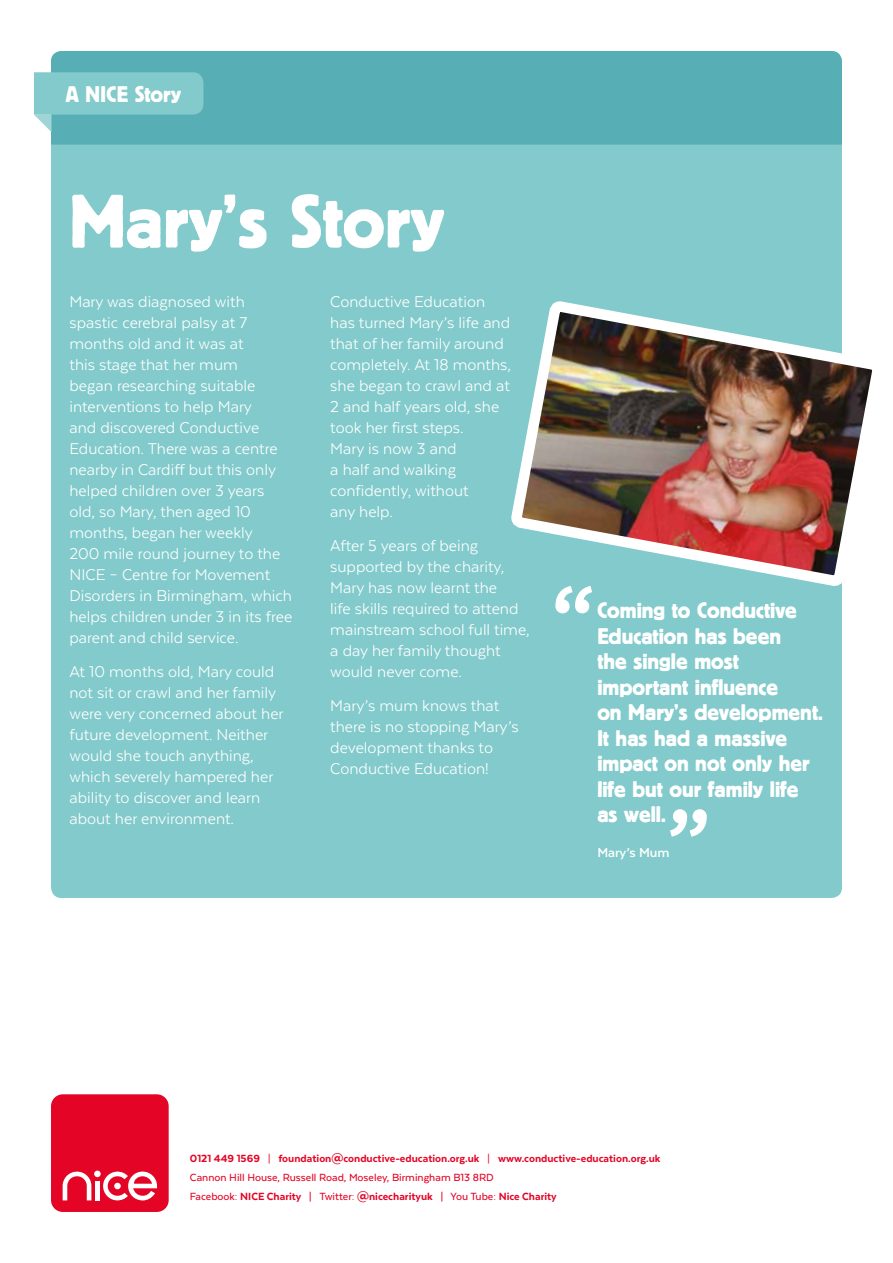
<style>
.page{position:relative;width:893px;height:1263px;background:#fff}
.page>*{position:absolute;margin:0;border:0;box-sizing:border-box;transform-origin:0 0}
.t1{font:75px "Block BE";color:#fff}
.t2{font:22.5px/25.5px "Block BE";color:#fff}
.t3{font:18px/21px "Texta";color:#fff}
.t4{font:700 15px "Texta";color:#fff}
.t5{font:800 12px/19.2px "Texta";color:#e40425}
.s1{font-weight:400}
.s2{font-weight:500}
</style>
<div class="page">
<div style="left:51px;top:51px;width:791px;height:847px;background:#82cacb;border-radius:11px"></div>
<div style="left:51px;top:51px;width:791px;height:94px;background:#57aeb5"></div>
<svg style="left:34px;top:72px;width:169px;height:60px"></svg>
<div style="left:51px;top:1094px;width:118px;height:118px;background:#e40425;border-radius:12px"></div>
<svg style="left:63px;top:1171px;width:28px;height:29px"></svg>
<div style="left:95px;top:1181px;width:5px;height:19px;background:#fff"></div>
<div style="left:94px;top:1170px;width:7px;height:7px;background:#fff;border-radius:50%"></div>
<svg style="left:103px;top:1171px;width:54px;height:29px"></svg>
<svg style="left:670px;top:809px;width:37px;height:28px"></svg>
<img style="left:511px;top:301px;width:362px;height:313px">
<p class="t2" style="left:66px;top:81px;width:117px">A NICE Story</p>
<h1 class="t1" style="left:69px;top:179px;width:376px">Mary’s Story</h1>
<p class="t3" style="left:69px;top:291px;width:224px">Mary was diagnosed with spastic cerebral palsy at 7 months old and it was at<br>this stage that her mum<br>began researching suitable interventions to help Mary<br>and discovered Conductive<br>Education. There was a centre nearby in Cardiff but this only helped children over 3 years old, so Mary, then aged 10 months, began her weekly<br>200 mile round journey to the<br>NICE – Centre for Movement<br>Disorders in Birmingham, which helps children under 3 in its free parent and child service.</p>
<p class="t3" style="left:69px;top:661px;width:216px">At 10 months old, Mary could not sit or crawl and her family were very concerned about her future development. Neither would she touch anything, which severely hampered her ability to discover and learn about her environment.</p>
<p class="t3" style="left:330px;top:291px;width:182px">Conductive Education has turned Mary’s life and that of her family around completely. At 18 months, she began to crawl and at<br>2 and half years old, she took her first steps.<br>Mary is now 3 and<br>a half and walking confidently, without<br>any help.</p>
<p class="t3" style="left:330px;top:535px;width:201px">After 5 years of being supported by the charity,<br>Mary has now learnt the<br>life skills required to attend mainstream school full time, a day her family thought would never come.</p>
<p class="t3" style="left:330px;top:695px;width:190px">Mary’s mum knows that there is no stopping Mary’s development thanks to<br>Conductive Education!</p>
<p class="t2" style="left:597px;top:597px;width:227px">Coming to Conductive<br>Education has been<br>the single most important influence<br>on Mary’s development.<br>It has had a massive impact on not only her life but our family life as well.</p>
<p class="t4" style="left:597px;top:845px;width:74px">Mary’s Mum</p>
<p class="t5" style="left:190px;top:1148px;width:472px">0121 449 1569 <span class="s1">|</span> foundation@conductive-education.org.uk <span class="s1">|</span> www.conductive-education.org.uk<br><span class="s2">Cannon Hill House, Russell Road, Moseley, Birmingham B13 8RD<br>Facebook:</span> NICE Charity <span class="s2">| Twitter:</span> @nicecharityuk <span class="s2">| You Tube:</span> Nice Charity</p>
</div>
